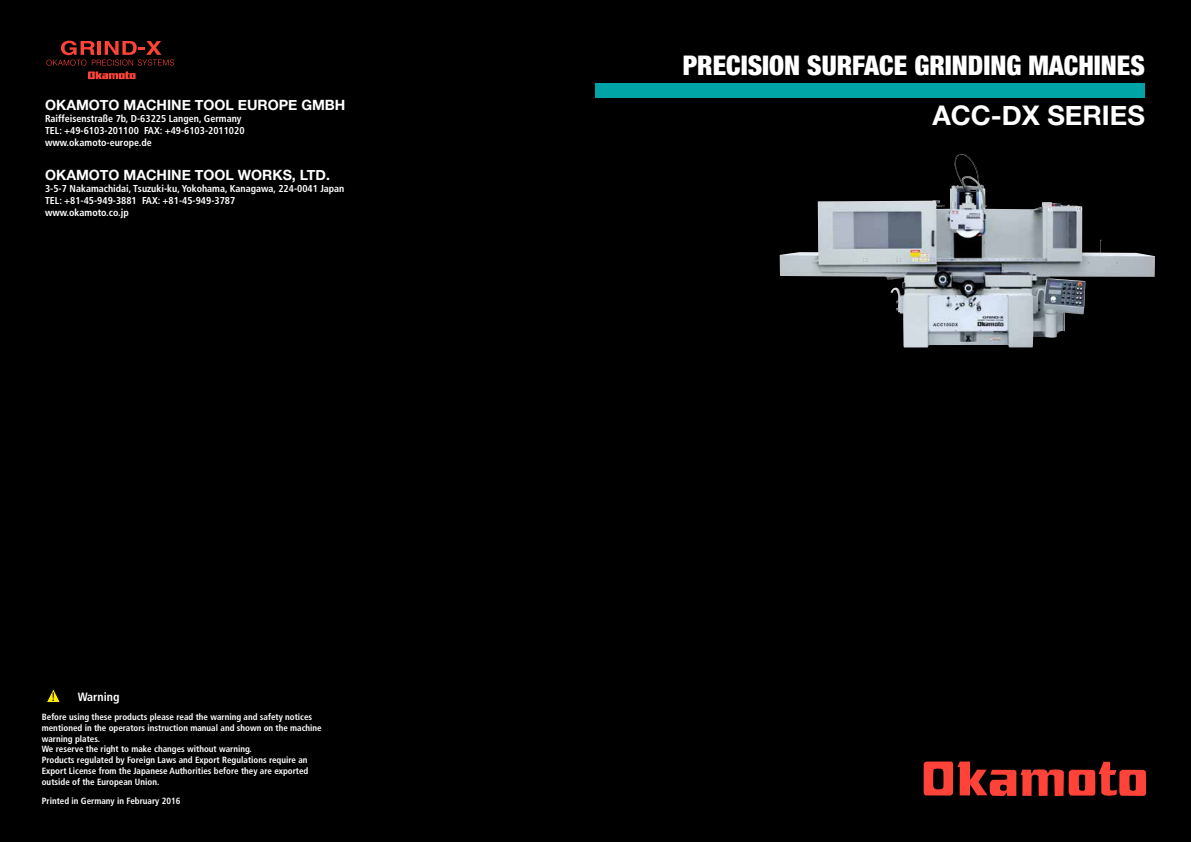
<style>
.page{position:relative;width:1191px;height:842px;background:#000}
.page>*{position:absolute;margin:0;border:0;box-sizing:border-box;transform-origin:0 0}
.t1{font:900 condensed 27px "Helvetica Neue";color:#fff}
.t2{font:700 27px "Helvetica Neue";color:#fff}
.t3{font:700 14.2px "Helvetica Neue";color:#fff}
.t4{font:12.1px "Helvetica Neue";color:#000}
.t5{font:700 condensed 12px "Frutiger";color:#fff}
.t6{font:700 condensed 10px/12px "Frutiger";color:#fff}
.t7{font:700 condensed 9px/10.8px "Frutiger";color:#fff}
</style>
<div class="page">
<div style="left:595px;top:83px;width:550px;height:15px;background:#00a3a6"></div>
<img style="left:779px;top:155px;width:376px;height:192px">
<svg style="left:923px;top:761px;width:223px;height:36px"></svg>
<svg style="left:46px;top:689px;width:14px;height:13px"></svg>
<svg style="left:46px;top:41px;width:128px;height:38px"></svg>
<h2 class="t3" style="left:45px;top:96px;width:302px">OKAMOTO MACHINE TOOL EUROPE GMBH</h2>
<p class="t6" style="left:45px;top:112px;width:201px">Raiffeisenstraße 7b, D-63225 Langen, Germany<br>TEL: +49-6103-201100 FAX: +49-6103-2011020 www.okamoto-europe.de</p>
<h2 class="t3" style="left:45px;top:166px;width:286px">OKAMOTO MACHINE TOOL WORKS, LTD.</h2>
<p class="t6" style="left:45px;top:182px;width:301px">3-5-7 Nakamachidai, Tsuzuki-ku, Yokohama, Kanagawa, 224-0041 Japan<br>TEL: +81-45-949-3881 FAX: +81-45-949-3787<br>www.okamoto.co.jp</p>
<h3 class="t5" style="left:78px;top:689px;width:43px">Warning</h3>
<p class="t7" style="left:42px;top:711px;width:281px">Before using these products please read the warning and safety notices mentioned in the operators instruction manual and shown on the machine warning plates.<br>We reserve the right to make changes without warning.<br>Products regulated by Foreign Laws and Export Regulations require an Export License from the Japanese Authorities before they are exported outside of the European Union.</p>
<p class="t7" style="left:42px;top:796px;width:140px">Printed in Germany in February 2016</p>
<h3 class="t4" style="left:52px;top:690px;width:5px">!</h3>
<h1 class="t1" style="left:682px;top:49px;width:464px">PRECISION SURFACE GRINDING MACHINES</h1>
<h1 class="t2" style="left:932px;top:99px;width:214px">ACC-DX SERIES</h1>
</div>
